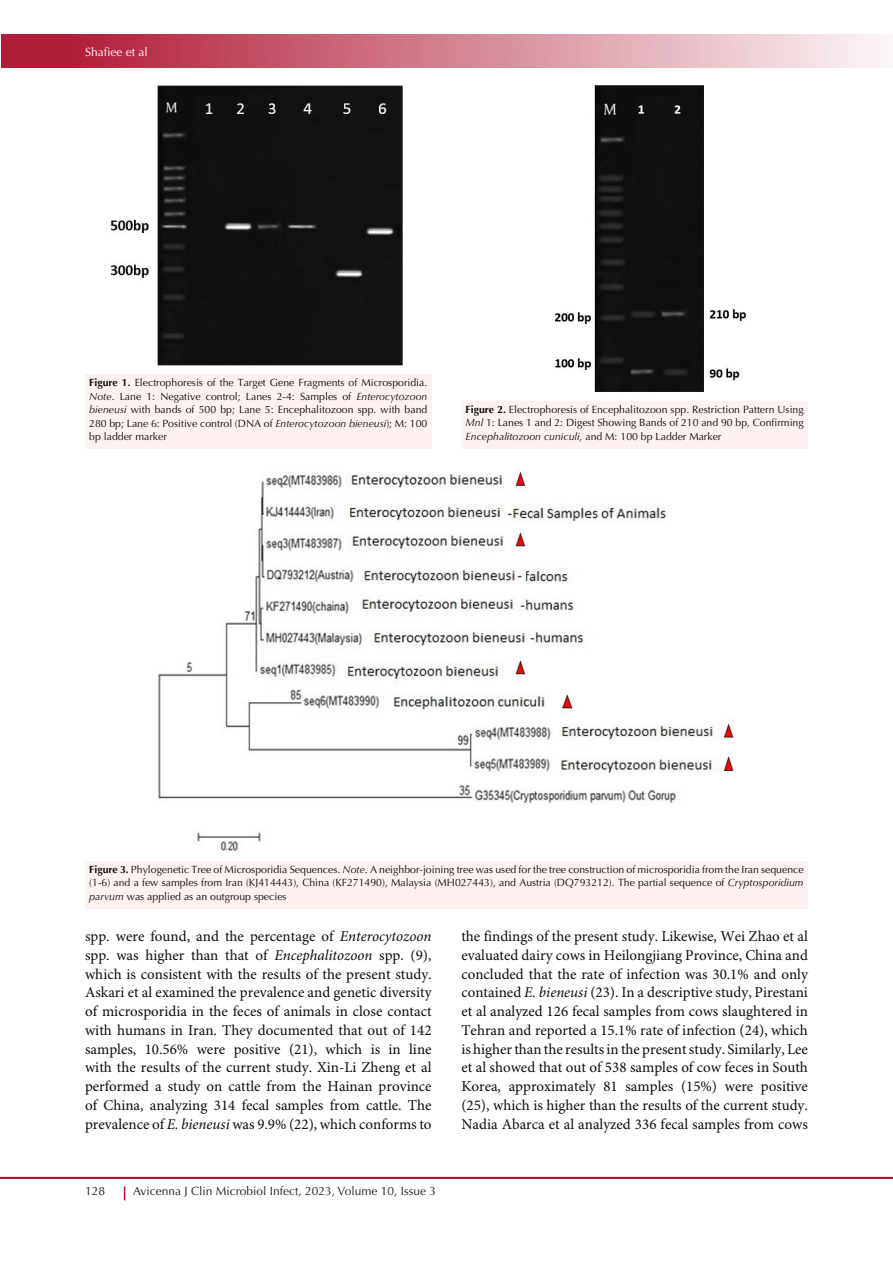
<style>
.page{position:relative;width:893px;height:1263px;background:#fff}
.page>*{position:absolute;margin:0;border:0;box-sizing:border-box;transform-origin:0 0}
.t1{font:15px/18.8px "Minion Pro";color:#0d0d0d;text-align:justify}
.t2{font:12px "Optima LT Std";color:#231f20}
.t3{font:12px "Optima LT Std";color:#fff}
.t4{font:10.5px/13.5px "Optima LT Std";color:#0d0d0d;text-align:justify}
.s1{font-weight:700}
.s2{font-style:italic}
</style>
<div class="page">
<hr style="left:0;top:1177px;width:893px;height:2px;background:#b30a38">
<div style="left:1px;top:35px;width:892px;height:33px;background:linear-gradient(to right,#ac0e2c,#fbf4f6)"></div>
<svg style="left:124px;top:1186px;width:1px;height:14px"></svg>
<div style="left:85px;top:374px;width:347px;height:75px;background:#fef2f1"></div>
<div style="left:461px;top:401px;width:347px;height:48px;background:#fef2f1"></div>
<div style="left:85px;top:861px;width:723px;height:48px;background:#fef2f1"></div>
<img style="left:110px;top:85px;width:293px;height:281px">
<img style="left:555px;top:85px;width:191px;height:307px">
<img style="left:158px;top:471px;width:577px;height:380px">
<p class="t3" style="left:85px;top:45px;width:64px">Shafiee et al</p>
<p class="t4" style="left:89px;top:376px;width:340px"><span class="s1">Figure 1.</span> Electrophoresis of the Target Gene Fragments of Microsporidia.<br><span class="s2">Note</span>. Lane 1: Negative control; Lanes 2-4: Samples of <span class="s2">Enterocytozoon bieneusi</span> with bands of 500 bp; Lane 5: Encephalitozoon spp. with band 280 bp; Lane 6: Positive control (DNA of <span class="s2">Enterocytozoon bieneusi</span>); M: 100 bp ladder marker</p>
<p class="t4" style="left:466px;top:403px;width:340px"><span class="s1">Figure 2.</span> Electrophoresis of Encephalitozoon spp. Restriction Pattern Using <span class="s2">Mnl</span> 1: Lanes 1 and 2: Digest Showing Bands of 210 and 90 bp, Confirming <span class="s2">Encephalitozoon cuniculi</span>, and M: 100 bp Ladder Marker</p>
<p class="t4" style="left:89px;top:863px;width:716px"><span class="s1">Figure 3.</span> Phylogenetic Tree of Microsporidia Sequences. <span class="s2">Note</span>. A neighbor-joining tree was used for the tree construction of microsporidia from the Iran sequence (1-6) and a few samples from Iran (KJ414443), China (KF271490), Malaysia (MH027443), and Austria (DQ793212). The partial sequence of <span class="s2">Cryptosporidium parvum</span> was applied as an outgroup species</p>
<p class="t1" style="left:85px;top:927px;width:348px">spp. were found, and the percentage of <span class="s2">Enterocytozoon </span>spp. was higher than that of <span class="s2">Encephalitozoon</span> spp. (9), which is consistent with the results of the present study.<br>Askari et al examined the prevalence and genetic diversity of microsporidia in the feces of animals in close contact with humans in Iran. They documented that out of 142 samples, 10.56% were positive (21), which is in line with the results of the current study. Xin-Li Zheng et al performed a study on cattle from the Hainan province of China, analyzing 314 fecal samples from cattle. The prevalence of <span class="s2">E. bieneusi</span> was 9.9% (22), which conforms to</p>
<p class="t1" style="left:461px;top:927px;width:348px">the findings of the present study. Likewise, Wei Zhao et al evaluated dairy cows in Heilongjiang Province, China and concluded that the rate of infection was 30.1% and only contained <span class="s2">E. bieneusi</span> (23). In a descriptive study, Pirestani et al analyzed 126 fecal samples from cows slaughtered in Tehran and reported a 15.1% rate of infection (24), which is higherthan the resultsin the presentstudy. Similarly, Lee et al showed that out of 538 samples of cow feces in South Korea, approximately 81 samples (15%) were positive (25), which is higher than the results of the current study.<br>Nadia Abarca et al analyzed 336 fecal samples from cows</p>
<p class="t2" style="left:85px;top:1184px;width:22px">128</p>
<p class="t2" style="left:133px;top:1184px;width:305px">Avicenna J Clin Microbiol Infect, 2023, Volume 10, Issue 3</p>
</div>
